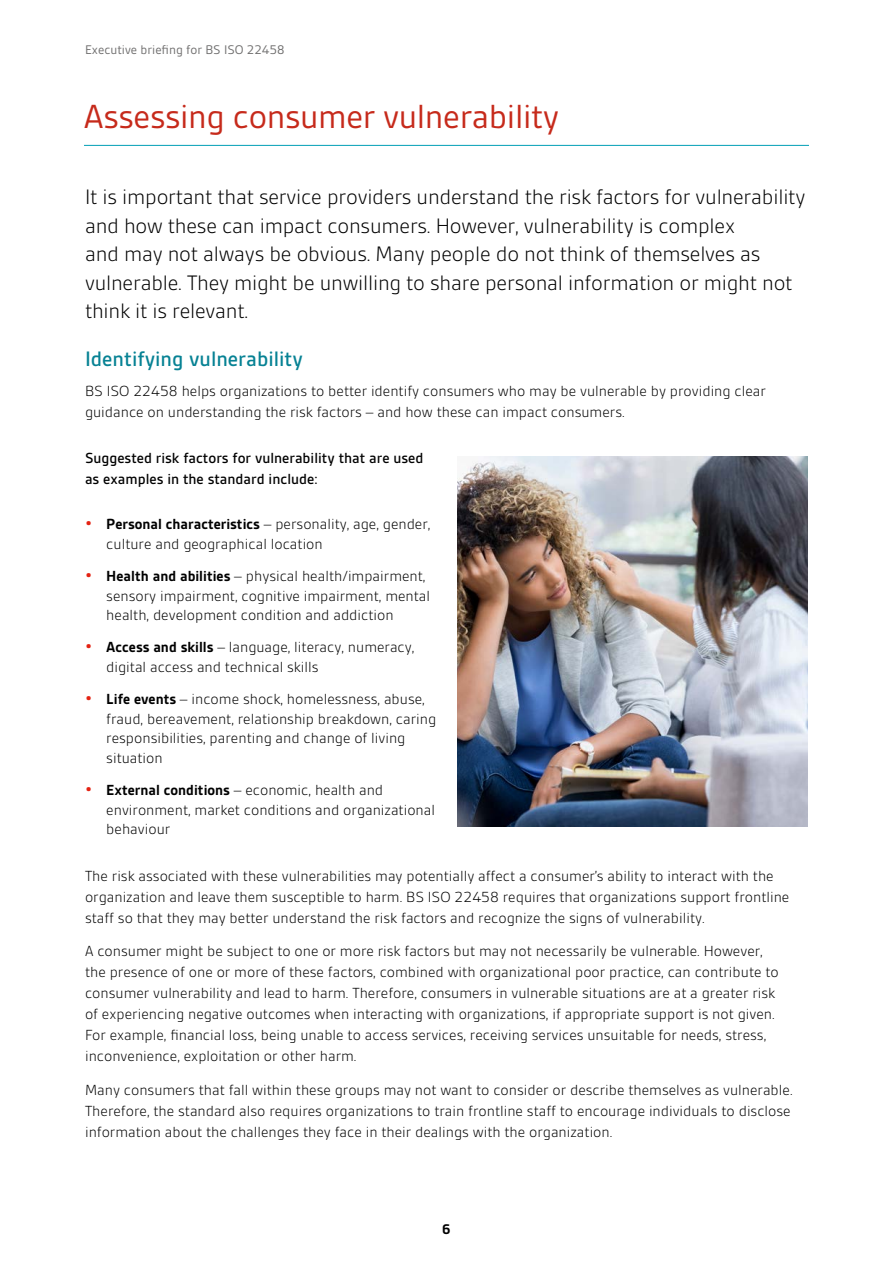
<style>
.page{position:relative;width:893px;height:1263px;background:#fff}
.page>*{position:absolute;margin:0;border:0;box-sizing:border-box;transform-origin:0 0}
.t1{font:36px "BSI Gesta";letter-spacing:-.01em;color:#c62a1b}
.t2{font:300 22.5px/28.5px "BSI Gesta";letter-spacing:-.01em;color:#000}
.t3{font:500 22.5px "BSI Gesta";color:#078294}
.t4{font:300 15.75px/21px "BSI Gesta";color:#000}
.t5{font:500 15.75px/21px "BSI Gesta";color:#000}
.t6{font:700 15px "BSI Gesta";color:#000}
.t7{font:13.5px "BSI Gesta";color:#706f6f}
.s1{font-weight:700;font-size:18px;color:#e42313}
.s2{font-weight:700}
</style>
<div class="page">
<hr style="left:84px;top:145px;width:725px;height:1px;background:#009eb5">
<img style="left:457px;top:456px;width:351px;height:370px">
<p class="t7" style="left:85px;top:42px;width:201px">Executive briefing for BS ISO 22458</p>
<h1 class="t1" style="left:84px;top:98px;width:477px">Assessing consumer vulnerability</h1>
<p class="t2" style="left:85px;top:183px;width:722px">It is important that service providers understand the risk factors for vulnerability and how these can impact consumers. However, vulnerability is complex<br>and may not always be obvious. Many people do not think of themselves as vulnerable. They might be unwilling to share personal information or might not think it is relevant.</p>
<h2 class="t3" style="left:85px;top:348px;width:219px">Identifying vulnerability</h2>
<p class="t4" style="left:85px;top:380px;width:682px">BS ISO 22458 helps organizations to better identify consumers who may be vulnerable by providing clear guidance on understanding the risk factors – and how these can impact consumers.</p>
<p class="t5" style="left:85px;top:448px;width:340px">Suggested risk factors for vulnerability that are used as examples in the standard include:</p>
<p class="t4" style="left:106px;top:515px;width:326px;line-height:19.5px;text-indent:-21px"><span class="s1">•</span> <span class="s2">Personal characteristics</span> – personality, age, gender, culture and geographical location</p>
<p class="t4" style="left:106px;top:566px;width:325px;line-height:19.5px;text-indent:-21px"><span class="s1">•</span> <span class="s2">Health and abilities</span> – physical health/impairment, sensory impairment, cognitive impairment, mental health, development condition and addiction</p>
<p class="t4" style="left:106px;top:638px;width:310px;line-height:19.5px;text-indent:-21px"><span class="s1">•</span> <span class="s2">Access and skills</span> – language, literacy, numeracy, digital access and technical skills</p>
<p class="t4" style="left:106px;top:689px;width:331px;line-height:19.5px;text-indent:-21px"><span class="s1">•</span> <span class="s2">Life events</span> – income shock, homelessness, abuse, fraud, bereavement, relationship breakdown, caring responsibilities, parenting and change of living situation</p>
<p class="t4" style="left:106px;top:780px;width:330px;line-height:19.5px;text-indent:-21px"><span class="s1">•</span> <span class="s2">External conditions</span> – economic, health and environment, market conditions and organizational behaviour</p>
<p class="t4" style="left:85px;top:865px;width:706px">The risk associated with these vulnerabilities may potentially affect a consumer’s ability to interact with the organization and leave them susceptible to harm. BS ISO 22458 requires that organizations support frontline staff so that they may better understand the risk factors and recognize the signs of vulnerability.</p>
<p class="t4" style="left:85px;top:941px;width:695px">A consumer might be subject to one or more risk factors but may not necessarily be vulnerable. However, the presence of one or more of these factors, combined with organizational poor practice, can contribute to consumer vulnerability and lead to harm. Therefore, consumers in vulnerable situations are at a greater risk of experiencing negative outcomes when interacting with organizations, if appropriate support is not given.<br>For example, financial loss, being unable to access services, receiving services unsuitable for needs, stress, inconvenience, exploitation or other harm.</p>
<p class="t4" style="left:85px;top:1079px;width:709px">Many consumers that fall within these groups may not want to consider or describe themselves as vulnerable.<br>Therefore, the standard also requires organizations to train frontline staff to encourage individuals to disclose information about the challenges they face in their dealings with the organization.</p>
<p class="t6" style="left:442px;top:1221px;width:10px">6</p>
</div>
